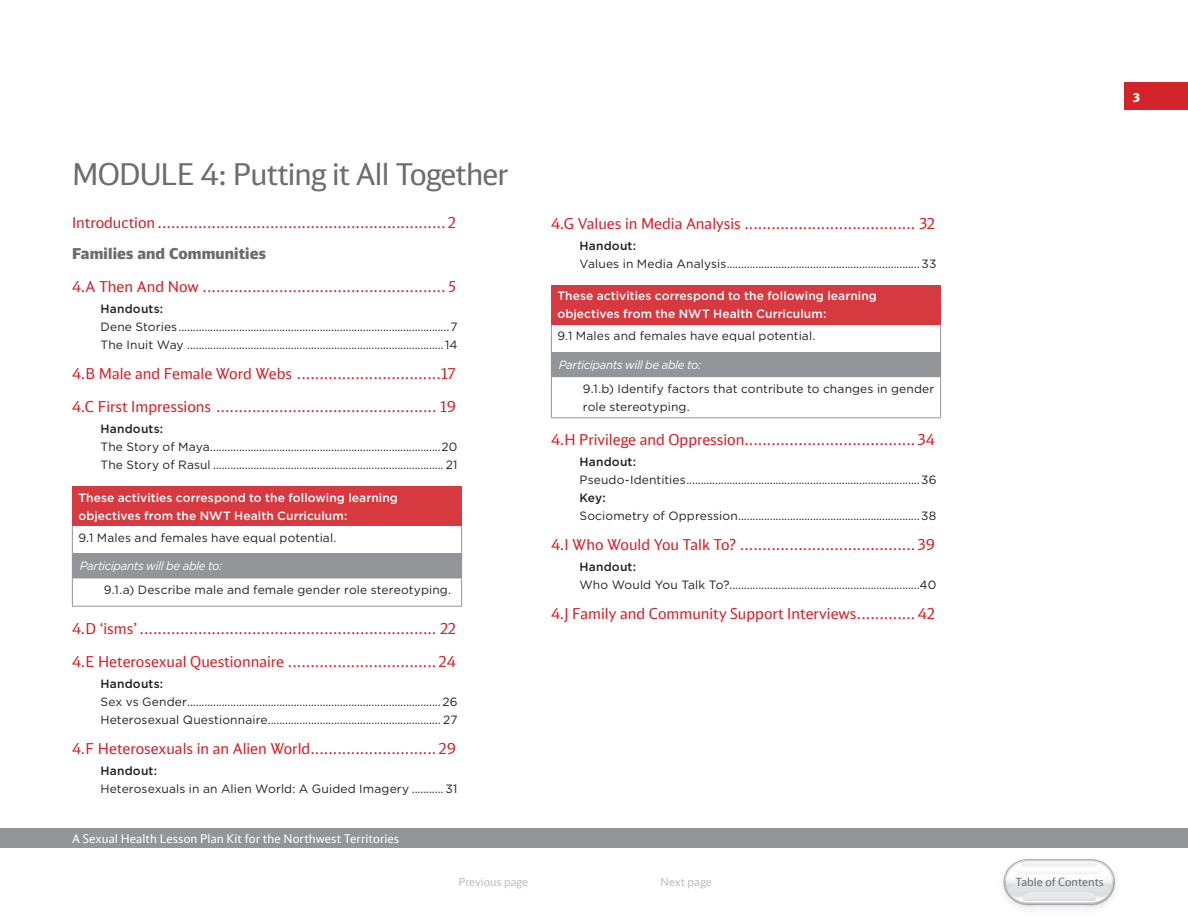
<style>
.page{position:relative;width:1188px;height:918px;background:#fff}
.page>*{position:absolute;margin:0;border:0;box-sizing:border-box;transform-origin:0 0}
.t1{font:30px "DB Head";letter-spacing:-.025em;color:#6c6d70}
.t2{font:15px "DB Head";color:#d2232a}
.t3{font:900 15px "DB Head";letter-spacing:.01em;color:#6c6d70}
.t4{font:12px/18px "Gotham HTF";letter-spacing:.01em;color:#231f20}
.t5{font:500 12px/18px "Gotham HTF";letter-spacing:.005em;color:#fff}
.t6{font:500 12px "Gotham HTF";letter-spacing:.015em;color:#231f20}
.t7{font:12px "DB Head";letter-spacing:.005em;color:#fff}
.t8{font:italic 12px "Gotham HTF";letter-spacing:-.025em;color:#fff;scale:.95 1}
.t9{font:900 12px "DB Head";color:#fff}
.t10{font:11.25px "DB Head";color:#bcbdc0}
.t11{font:11.25px "DB Head";color:#6c6d70}
</style>
<div class="page">
<svg style="left:1003px;top:859px;width:113px;height:50px"></svg>
<div style="left:0;top:828px;width:1188px;height:20px;background:#939598"></div>
<div style="left:1124px;top:83px;width:64px;height:27px;background:#d2232a"></div>
<div style="left:72px;top:486px;width:390px;height:40px;background:#d6393f"></div>
<div style="left:72px;top:553px;width:390px;height:25px;background:#939598"></div>
<svg style="left:72px;top:526px;width:1px;height:80px"></svg>
<svg style="left:461px;top:526px;width:1px;height:80px"></svg>
<hr style="left:72px;top:578px;width:390px;height:1px;background:#939598">
<hr style="left:72px;top:606px;width:390px;height:1px;background:#939598">
<div style="left:551px;top:285px;width:390px;height:39px;background:#d6393f"></div>
<div style="left:551px;top:352px;width:390px;height:25px;background:#939598"></div>
<hr style="left:551px;top:377px;width:1px;height:40px;background:#939598">
<hr style="left:940px;top:377px;width:1px;height:40px;background:#939598">
<svg style="left:551px;top:324px;width:1px;height:28px"></svg>
<svg style="left:940px;top:324px;width:1px;height:28px"></svg>
<hr style="left:551px;top:417px;width:390px;height:1px;background:#939598">
<h1 class="t1" style="left:72px;top:155px;width:23px">MODU</h1>
<h1 class="t1" style="left:161px;top:155px;width:349px">LE 4: Putting it All Together</h1>
<p class="t2" style="left:72px;top:213px;width:385px">Introduction ................................................................ 2</p>
<p class="t3" style="left:72px;top:244px;width:196px">Families and Communities</p>
<p class="t2" style="left:72px;top:278px;width:385px">4.A Then And Now ...................................................... 5</p>
<p class="t6" style="left:100px;top:302px;width:64px">Handouts:</p>
<p class="t4" style="left:100px;top:318px;width:358px">Dene Stories..............................................................................................7<br>The Inuit Way .........................................................................................14</p>
<p class="t2" style="left:72px;top:365px;width:385px">4.B Male and Female Word Webs ................................17</p>
<p class="t2" style="left:72px;top:398px;width:385px">4.C First Impressions ................................................. 19</p>
<p class="t6" style="left:100px;top:422px;width:64px">Handouts:</p>
<p class="t4" style="left:100px;top:438px;width:359px">The Story of Maya................................................................................20<br>The Story of Rasul ................................................................................ 21</p>
<p class="t5" style="left:78px;top:488px;width:321px">These activities correspond to the following learning objectives from the NWT Health Curriculum:</p>
<p class="t4" style="left:78px;top:528px;width:260px">9.1 Males and females have equal potential.</p>
<p class="t8" style="left:80px;top:560px;width:151px">Participants will be able to:</p>
<p class="t4" style="left:104px;top:580px;width:349px">9.1.a) Describe male and female gender role stereotyping.</p>
<p class="t2" style="left:72px;top:619px;width:385px">4.D ‘isms’ .................................................................. 22</p>
<p class="t2" style="left:72px;top:652px;width:385px">4.E Heterosexual Questionnaire ................................. 24</p>
<p class="t6" style="left:100px;top:677px;width:64px">Handouts:</p>
<p class="t4" style="left:100px;top:692px;width:358px">Sex vs Gender........................................................................................26<br>Heterosexual Questionnaire............................................................ 27</p>
<p class="t2" style="left:72px;top:739px;width:385px">4.F Heterosexuals in an Alien World............................ 29</p>
<p class="t6" style="left:100px;top:764px;width:58px">Handout:</p>
<p class="t4" style="left:100px;top:779px;width:358px">Heterosexuals in an Alien World: A Guided Imagery ........... 31</p>
<p class="t7" style="left:72px;top:831px;width:329px">A Sexual Health Lesson Plan Kit for the Northwest Territories</p>
<p class="t2" style="left:551px;top:214px;width:385px">4.G Values in Media Analysis ...................................... 32</p>
<p class="t6" style="left:579px;top:239px;width:58px">Handout:</p>
<p class="t4" style="left:579px;top:255px;width:358px">Values in Media Analysis................................................................... 33</p>
<p class="t5" style="left:557px;top:287px;width:321px">These activities correspond to the following learning objectives from the NWT Health Curriculum:</p>
<p class="t4" style="left:557px;top:327px;width:260px">9.1 Males and females have equal potential.</p>
<p class="t8" style="left:559px;top:358px;width:151px">Participants will be able to:</p>
<p class="t4" style="left:583px;top:379px;width:353px">9.1.b) Identify factors that contribute to changes in gender role stereotyping.</p>
<p class="t2" style="left:551px;top:430px;width:386px">4.H Privilege and Oppression...................................... 34</p>
<p class="t6" style="left:579px;top:455px;width:58px">Handout:</p>
<p class="t4" style="left:579px;top:471px;width:358px">Pseudo-Identities.................................................................................36</p>
<p class="t6" style="left:579px;top:491px;width:28px">Key:</p>
<p class="t4" style="left:579px;top:507px;width:358px">Sociometry of Oppression...............................................................38</p>
<p class="t2" style="left:551px;top:535px;width:385px">4.I Who Would You Talk To? ....................................... 39</p>
<p class="t6" style="left:579px;top:560px;width:58px">Handout:</p>
<p class="t4" style="left:579px;top:576px;width:359px">Who Would You Talk To?..................................................................40</p>
<p class="t2" style="left:551px;top:604px;width:385px">4.J Family and Community Support Interviews............. 42</p>
<p class="t10" style="left:459px;top:875px;width:71px">Previous page</p>
<p class="t10" style="left:661px;top:875px;width:53px">Next page</p>
<p class="t11" style="left:1016px;top:875px;width:90px">Table of Contents</p>
<p class="t9" style="left:1133px;top:90px;width:8px">3</p>
</div>
